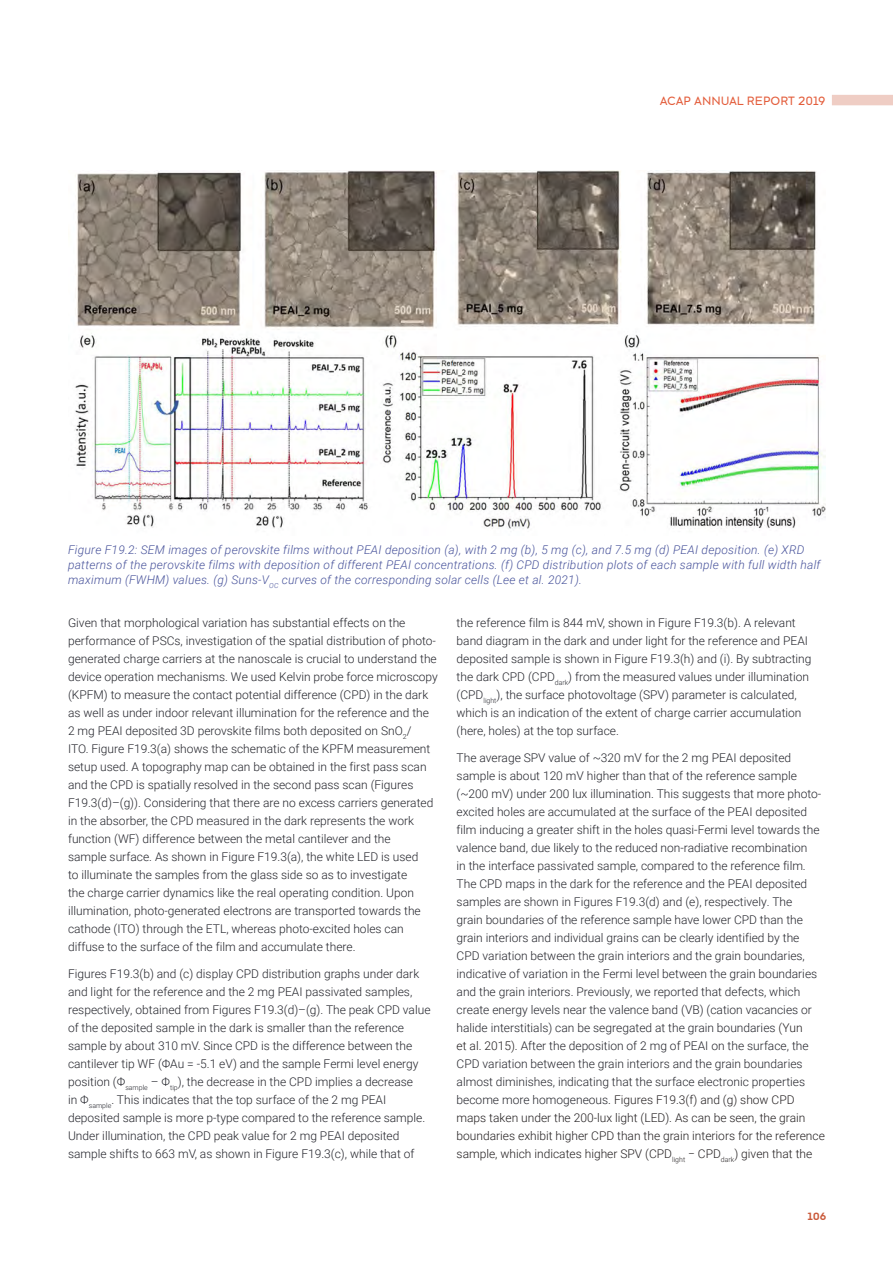
<style>
.page{position:relative;width:893px;height:1263px;background:#fff}
.page>*{position:absolute;margin:0;border:0;box-sizing:border-box;transform-origin:0 0}
.t1{font:300 12px/18px "Roboto";color:#24252c}
.t2{font:italic 300 12px/15px "Roboto";letter-spacing:.02em;color:#48539b}
.t3{font:300 12px "Clancy";letter-spacing:-.005em;color:#e35d3b}
.t4{font:700 10.5px "Clancy";color:#ca5a3b}
.s1{color:#231f20}
</style>
<div class="page">
<div style="left:832px;top:95px;width:61px;height:10px;background:#efcdc4"></div>
<img style="left:75px;top:170px;width:750px;height:359px">
<p class="t3" style="left:660px;top:94px;width:167px">ACAP ANNUAL REPORT 2019</p>
<p class="t2" style="left:68px;top:542px;width:754px">Figure F19.2: SEM images of perovskite films without PEAI deposition (a), with 2 mg (b), 5 mg (c), and 7.5 mg (d) PEAI deposition. (e) XRD patterns of the perovskite films with deposition of different PEAI concentrations. (f) CPD distribution plots of each sample with full width half maximum (FWHM) values. (g) Suns-V<sub>OC</sub> curves of the corresponding solar cells (Lee et al. 2021).</p>
<p class="t1" style="left:68px;top:613px;width:371px">Given that morphological variation has substantial effects on the performance of PSCs, investigation of the spatial distribution of photo&shy;generated charge carriers at the nanoscale is crucial to understand the device operation mechanisms. We used Kelvin probe force microscopy (KPFM) to measure the contact potential difference (CPD) in the dark as well as under indoor relevant illumination for the reference and the 2 mg PEAI deposited 3D perovskite films both deposited on SnO<sub>2</sub>/<br>ITO. Figure F19.3(a) shows the schematic of the KPFM measurement setup used. A topography map can be obtained in the first pass scan and the CPD is spatially resolved in the second pass scan (Figures F19.3(d)–(g)). Considering that there are no excess carriers generated in the absorber, the CPD measured in the dark represents the work function (WF) difference between the metal cantilever and the<br>sample surface. As shown in Figure F19.3(a), the white LED is used<br>to illuminate the samples from the glass side so as to investigate<br>the charge carrier dynamics like the real operating condition. Upon illumination, photo-generated electrons are transported towards the cathode (ITO) through the ETL, whereas photo-excited holes can diffuse to the surface of the film and accumulate there.</p>
<p class="t1" style="left:68px;top:964px;width:364px">Figures F19.3(b) and (c) display CPD distribution graphs under dark and light for the reference and the 2 mg PEAI passivated samples, respectively, obtained from Figures F19.3(d)–(g). The peak CPD value of the deposited sample in the dark is smaller than the reference sample by about 310 mV. Since CPD is the difference between the cantilever tip WF (ΦAu = -5.1 eV) and the sample Fermi level energy position (Φ<sub>sample</sub> – Φ<sub>tip</sub>), the decrease in the CPD implies a decrease<br>in Φ<sub>sample</sub>. This indicates that the top surface of the 2 mg PEAI deposited sample is more p-type compared to the reference sample.<br>Under illumination, the CPD peak value for 2 mg PEAI deposited sample shifts to 663 mV, as shown in Figure F19.3(c), while that of</p>
<p class="t1" style="left:457px;top:613px;width:356px">the reference film is 844 mV, shown in Figure F19.3(b). A relevant band diagram in the dark and under light for the reference and PEAI deposited sample is shown in Figure F19.3(h) and (i). By subtracting the dark CPD (CPD<sub>dark</sub>) from the measured values under illumination (CPD<sub>light</sub>), the surface photovoltage (SPV) parameter is calculated, which is an indication of the extent of charge carrier accumulation (here, holes) at the top surface.</p>
<p class="t1" style="left:457px;top:748px;width:370px">The average SPV value of ~320 mV for the 2 mg PEAI deposited sample is about 120 mV higher than that of the reference sample (~200 mV) under 200 lux illumination. This suggests that more photo&shy;excited holes are accumulated at the surface of the PEAI deposited film inducing a greater shift in the holes quasi-Fermi level towards the valence band, due likely to the reduced non-radiative recombination<br>in the interface passivated sample, compared to the reference film.<br>The CPD maps in the dark for the reference and the PEAI deposited samples are shown in Figures F19.3(d) and (e), respectively. The<br>grain boundaries of the reference sample have lower CPD than the grain interiors and individual grains can be clearly identified by the CPD variation between the grain interiors and the grain boundaries, indicative of variation in the Fermi level between the grain boundaries and the grain interiors. Previously, we reported that defects, which create energy levels near the valence band (VB) (cation vacancies or halide interstitials) can be segregated at the grain boundaries <span class="s1">(Yun<br>et al. 2015).</span> After the deposition of 2 mg of PEAI on the surface, the CPD variation between the grain interiors and the grain boundaries almost diminishes, indicating that the surface electronic properties become more homogeneous. <span class="s1">Figures F19.3(f) and (g) show CPD maps taken under the 200-lux light (LED). As can be seen, the grain boundaries exhibit higher CPD than the grain interiors for the reference sample, which indicates higher SPV (CPD</span><sub>light</sub> <span class="s1">− CPD</span><sub>dark</sub><span class="s1">) given that the</span></p>
<p class="t4" style="left:807px;top:1210px;width:21px">106</p>
</div>
